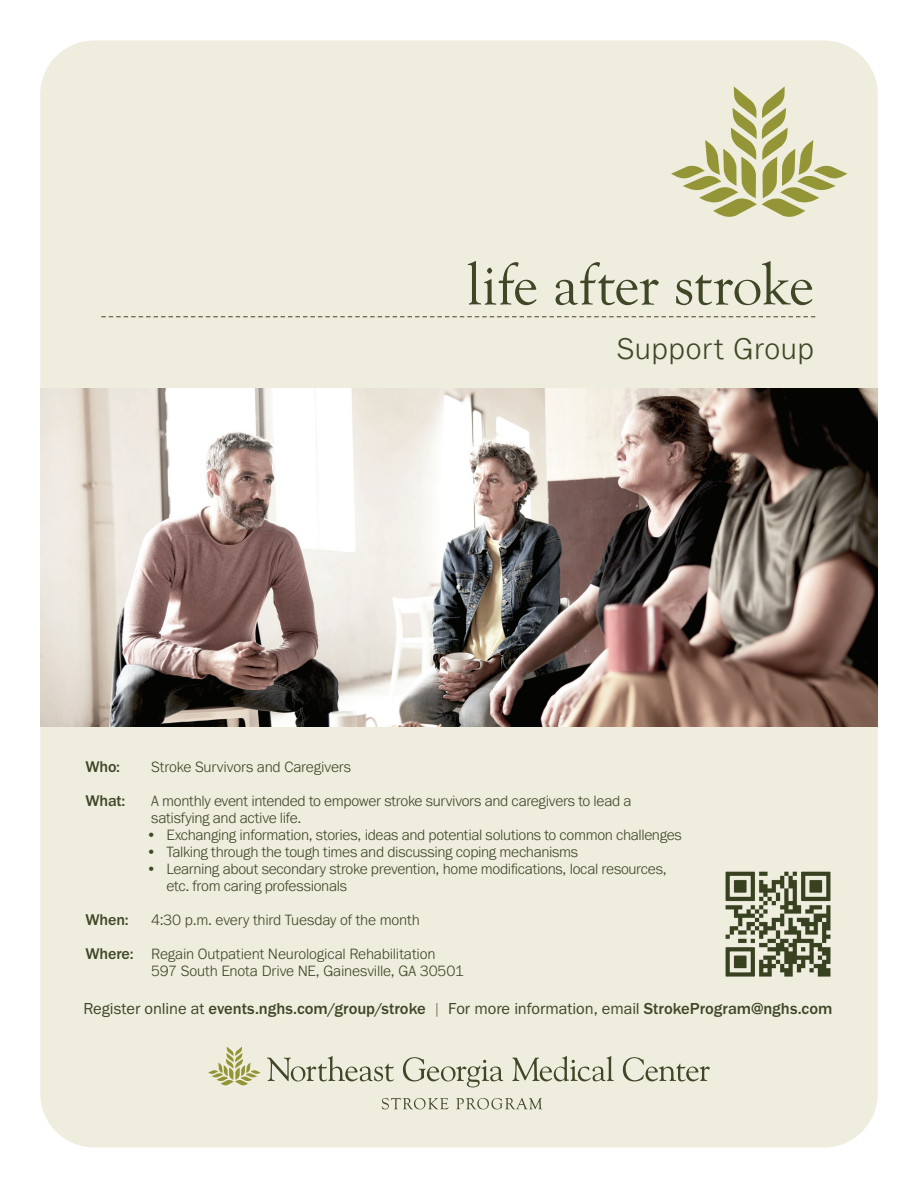
<style>
.page{position:relative;width:918px;height:1188px;background:#fff}
.page>*{position:absolute;margin:0;border:0;box-sizing:border-box;transform-origin:0 0}
.t1{font:60.15px "Goudy Old Style T";letter-spacing:-.01em;color:#3f4726}
.t2{font:300 31.05px "Franklin Gothic URW";letter-spacing:.02em;color:#3f4726}
.t3{font:500 16.5px "Franklin Gothic URW";color:#3f4726}
.t4{font:500 16.05px "Franklin Gothic URW";letter-spacing:-.01em;color:#3f4726}
.t5{font:300 15.45px/17px "Franklin Gothic URW";letter-spacing:-.02em;color:#3f4726}
.s1{font-weight:500;font-size:16.05px}
.s2{font-family:"Franklin Gothic URW Boo";font-weight:400}
.s3{font-weight:300}
</style>
<div class="page">
<div style="left:40px;top:40px;width:838px;height:1108px;background:#eeedde;border-radius:54px"></div>
<svg style="left:101px;top:316px;width:714px;height:1px"></svg>
<img style="left:40px;top:389px;width:838px;height:338px">
<svg style="left:671px;top:86px;width:176px;height:131px"></svg>
<svg style="left:267px;top:1056px;width:127px;height:25px"></svg>
<svg style="left:623px;top:1057px;width:87px;height:24px"></svg>
<svg style="left:403px;top:1057px;width:100px;height:30px"></svg>
<svg style="left:512px;top:1056px;width:102px;height:25px"></svg>
<svg style="left:208px;top:1047px;width:53px;height:38px"></svg>
<svg style="left:382px;top:1098px;width:67px;height:11px"></svg>
<svg style="left:456px;top:1098px;width:86px;height:11px"></svg>
<img style="left:725px;top:871px;width:106px;height:106px">
<h1 class="t1" style="left:466px;top:252px;width:349px">life after stroke</h1>
<h2 class="t2" style="left:617px;top:329px;width:199px">Support Group</h2>
<p class="t4" style="left:85px;top:756px;width:36px">Who:</p>
<p class="t5" style="left:151px;top:758px;width:201px">Stroke Survivors and Caregivers</p>
<p class="t4" style="left:85px;top:790px;width:41px">What:</p>
<p class="t5" style="left:151px;top:792px;width:482px">A monthly event intended to empower stroke survivors and caregivers to lead a satisfying and active life.</p>
<p class="t5" style="left:146px;top:826px;width:537px">• Exchanging information, stories, ideas and potential solutions to common challenges</p>
<p class="t5" style="left:146px;top:843px;width:433px">• Talking through the tough times and discussing coping mechanisms</p>
<p class="t5" style="left:166px;top:860px;width:502px;text-indent:-20px">• Learning about secondary stroke prevention, home modifications, local resources, etc. from caring professionals</p>
<p class="t4" style="left:85px;top:909px;width:45px">When:</p>
<p class="t5" style="left:151px;top:911px;width:270px">4:30 p.m. every third Tuesday of the month</p>
<p class="t5" style="left:151px;top:945px;width:314px;text-indent:-66px"><span class="s1">Where:</span> Regain Outpatient Neurological Rehabilitation<br>597 South Enota Drive NE, Gainesville, GA 30501</p>
<p class="t3" style="left:83px;top:999px;width:751px"><span class="s2">Register online at</span> events.nghs.com/group/stroke <span class="s3">|</span> <span class="s2">For more information, email</span> StrokeProgram@nghs.com</p>
</div>
